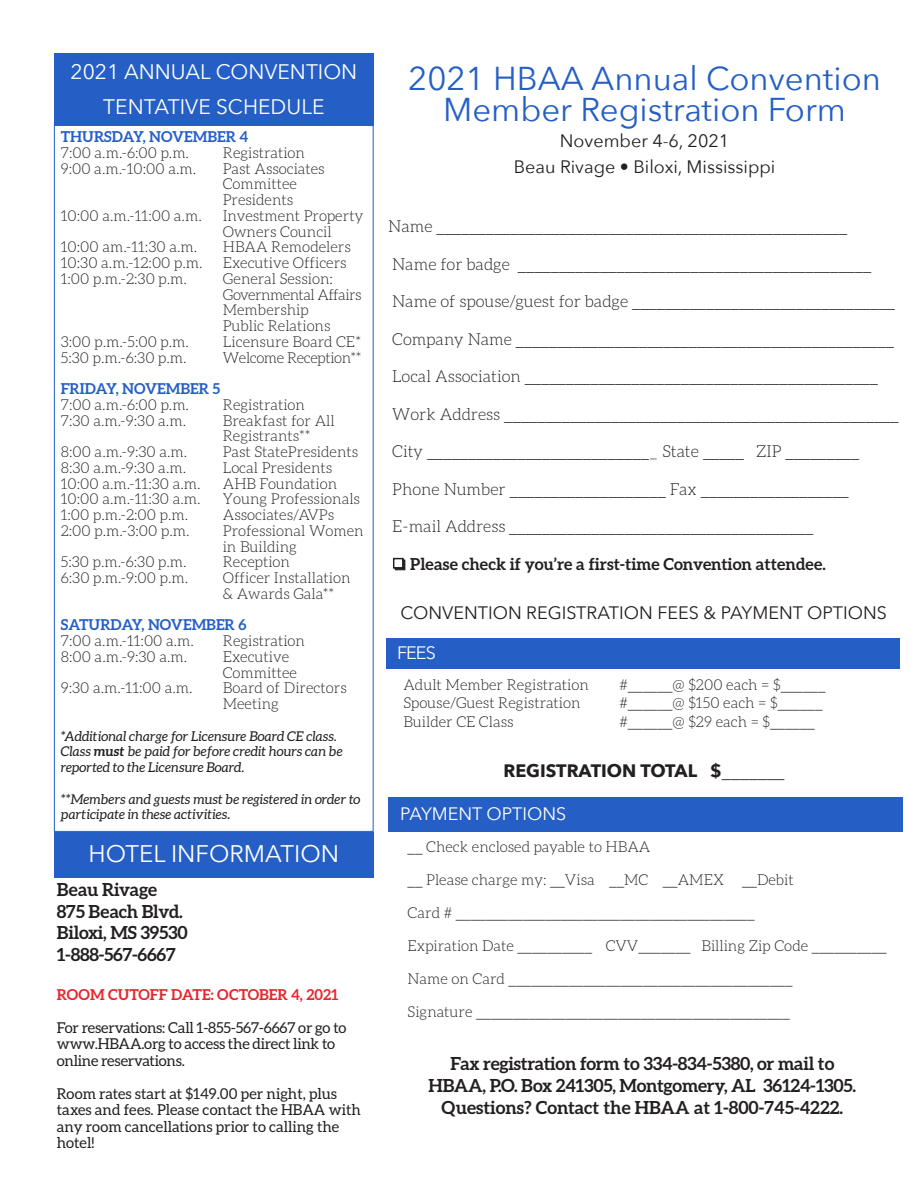
<style>
.page{position:relative;width:918px;height:1188px;background:#fff}
.page>*{position:absolute;margin:0;border:0;box-sizing:border-box;transform-origin:0 0}
.t1{font:33px/30.9px "Avenir Next";color:#255fc5;text-align:center}
.t2{font:24px "Avenir Next";color:#fff}
.t3{font:21px/34.3px "Avenir Next";color:#fff;text-align:center}
.t4{font:700 18px/21.6px "Aleo";letter-spacing:-.015em;color:#231f20;text-align:center}
.t5{font:18px/26.1px "Avenir Next";color:#231f20;text-align:center}
.t6{font:700 18px "Avenir Next";color:#231f20}
.t7{font:18px "Avenir Next";color:#fff}
.t8{font:300 16.5px "Calibri";color:#231f20}
.t9{font:700 16.5px "Aleo";color:#231f20}
.t10{font:300 15px/15.8px "Aleo";color:#231f20}
.t11{font:15px/16.5px "Aleo";color:#231f20}
.t12{font:300 15px "Calibri";color:#231f20}
.t13{font:700 15px "Aleo";color:#255fc5}
.t14{font:700 15px "Aleo";color:#e7252c}
.t15{font:300 15px "Aleo";letter-spacing:-.025em;color:#231f20}
.t16{font:italic 13.5px/15.8px "Aleo";color:#231f20}
.s1{font-weight:700}
.s2{font-size:15px}
.s3{font-family:"Aleo"}
.s4{font-family:"Calibri"}
.s5{font-family:"Calibri";font-weight:300}
</style>
<div class="page">
<div style="left:387px;top:638px;width:513px;height:31px;background:#255fc5"></div>
<div style="left:54px;top:54px;width:320px;height:72px;background:#255fc5"></div>
<div style="left:54px;top:832px;width:320px;height:46px;background:#255fc5"></div>
<div style="left:388px;top:797px;width:514px;height:35px;background:#255fc5"></div>
<h3 class="t3" style="left:70px;top:55px;width:288px">2021 ANNUAL CONVENTION<br>TENTATIVE SCHEDULE</h3>
<p class="t13" style="left:61px;top:131px;width:189px">THURSDAY, NOVEMBER 4</p>
<p class="t10" style="left:61px;top:146px;width:130px">7:00 a.m.-6:00 p.m.</p>
<p class="t10" style="left:223px;top:146px;width:84px">Registration</p>
<p class="t10" style="left:61px;top:162px;width:137px">9:00 a.m.-10:00 a.m.</p>
<p class="t10" style="left:223px;top:162px;width:103px">Past Associates<br>Committee<br>Presidents</p>
<p class="t10" style="left:61px;top:209px;width:143px">10:00 a.m.-11:00 a.m.</p>
<p class="t10" style="left:223px;top:209px;width:142px">Investment Property<br>Owners Council</p>
<p class="t10" style="left:61px;top:240px;width:138px">10:00 am.-11:30 a.m.</p>
<p class="t10" style="left:223px;top:240px;width:129px">HBAA Remodelers</p>
<p class="t10" style="left:61px;top:256px;width:143px">10:30 a.m.-12:00 p.m.</p>
<p class="t10" style="left:223px;top:256px;width:125px">Executive Officers</p>
<p class="t10" style="left:61px;top:272px;width:128px">1:00 p.m.-2:30 p.m.</p>
<p class="t10" style="left:223px;top:272px;width:140px">General Session:<br>Governmental Affairs<br>Membership<br>Public Relations</p>
<p class="t10" style="left:61px;top:335px;width:130px">3:00 p.m.-5:00 p.m.</p>
<p class="t10" style="left:223px;top:335px;width:140px">Licensure Board CE*</p>
<p class="t10" style="left:61px;top:351px;width:127px">5:30 p.m.-6:30 p.m.</p>
<p class="t15" style="left:223px;top:352px;width:140px">Welcome Reception**</p>
<p class="t13" style="left:61px;top:383px;width:161px">FRIDAY, NOVEMBER 5</p>
<p class="t10" style="left:61px;top:398px;width:130px">7:00 a.m.-6:00 p.m.</p>
<p class="t10" style="left:223px;top:398px;width:84px">Registration</p>
<p class="t10" style="left:61px;top:414px;width:127px">7:30 a.m.-9:30 a.m.</p>
<p class="t10" style="left:223px;top:414px;width:113px">Breakfast for All<br>Registrants**</p>
<p class="t10" style="left:61px;top:445px;width:128px">8:00 a.m.-9:30 a.m.</p>
<p class="t10" style="left:223px;top:445px;width:137px">Past StatePresidents</p>
<p class="t10" style="left:61px;top:461px;width:127px">8:30 a.m.-9:30 a.m.</p>
<p class="t10" style="left:223px;top:461px;width:111px">Local Presidents</p>
<p class="t10" style="left:61px;top:477px;width:141px">10:00 a.m.-11:30 a.m.</p>
<p class="t10" style="left:223px;top:477px;width:116px">AHB Foundation</p>
<p class="t10" style="left:61px;top:492px;width:141px">10:00 a.m.-11:30 a.m.</p>
<p class="t10" style="left:223px;top:492px;width:139px">Young Professionals</p>
<p class="t10" style="left:61px;top:508px;width:129px">1:00 p.m.-2:00 p.m.</p>
<p class="t10" style="left:223px;top:508px;width:113px">Associates/AVPs</p>
<p class="t10" style="left:61px;top:524px;width:130px">2:00 p.m.-3:00 p.m.</p>
<p class="t10" style="left:223px;top:524px;width:143px">Professional Women in Building</p>
<p class="t10" style="left:61px;top:555px;width:127px">5:30 p.m.-6:30 p.m.</p>
<p class="t10" style="left:223px;top:555px;width:69px">Reception</p>
<p class="t10" style="left:61px;top:571px;width:129px">6:30 p.m.-9:00 p.m.</p>
<p class="t10" style="left:223px;top:571px;width:129px">Officer Installation &amp; Awards Gala**</p>
<p class="t13" style="left:61px;top:619px;width:187px">SATURDAY, NOVEMBER 6</p>
<p class="t10" style="left:61px;top:634px;width:135px">7:00 a.m.-11:00 a.m.</p>
<p class="t10" style="left:223px;top:634px;width:84px">Registration</p>
<p class="t10" style="left:61px;top:650px;width:128px">8:00 a.m.-9:30 a.m.</p>
<p class="t10" style="left:223px;top:650px;width:76px">Executive<br>Committee</p>
<p class="t10" style="left:61px;top:681px;width:133px">9:30 a.m.-11:00 a.m.</p>
<p class="t10" style="left:223px;top:681px;width:126px">Board of Directors<br>Meeting</p>
<p class="t16" style="left:61px;top:729px;width:283px">*Additional charge for Licensure Board CE class.<br>Class <span class="s1">must</span> be paid for before credit hours can be reported to the Licensure Board.</p>
<p class="t16" style="left:61px;top:792px;width:301px">**Members and guests must be registered in order to participate in these activities<span class="s2">.</span></p>
<h2 class="t2" style="left:89px;top:838px;width:252px">HOTEL INFORMATION</h2>
<p class="t4" style="left:57px;top:880px;width:132px;text-align:left">Beau Rivage<br>875 Beach Blvd.<br>Biloxi, MS 39530<br>1-888-567-6667</p>
<p class="t14" style="left:57px;top:989px;width:283px">ROOM CUTOFF DATE: OCTOBER 4, 2021</p>
<p class="t11" style="left:57px;top:1020px;width:291px">For reservations: Call 1-855-567-6667 or go to www.HBAA.org to access the direct link to online reservations.</p>
<p class="t11" style="left:57px;top:1086px;width:306px">Room rates start at $149.00 per night, plus taxes and fees. Please contact the HBAA with any room cancellations prior to calling the hotel!</p>
<h1 class="t1" style="left:408px;top:64px;width:474px">2021 HBAA Annual Convention<br>Member Registration Form</h1>
<p class="t5" style="left:514px;top:128px;width:263px">November 4-6, 2021<br>Beau Rivage • Biloxi, Mississippi</p>
<p class="t8" style="left:388px;top:220px;width:461px"><span class="s3">Name</span> __________________________________________________</p>
<p class="t8" style="left:392px;top:257px;width:480px"><span class="s3">Name for badge</span> ___________________________________________</p>
<p class="t8" style="left:392px;top:295px;width:504px"><span class="s3">Name of spouse/guest for badge</span> ________________________________</p>
<p class="t8" style="left:392px;top:332px;width:503px"><span class="s3">Company Name</span> ______________________________________________</p>
<p class="t8" style="left:392px;top:370px;width:487px"><span class="s3">Local Association</span> ___________________________________________</p>
<p class="t8" style="left:392px;top:407px;width:508px"><span class="s3">Work Address</span> ________________________________________________</p>
<p class="t8" style="left:392px;top:445px;width:469px"><span class="s3">City</span> ___________________________<span class="s3">_ State</span> _____ <span class="s3">ZIP</span> _________</p>
<p class="t8" style="left:392px;top:482px;width:458px"><span class="s3">Phone Number</span> ___________________ <span class="s3">Fax</span> __________________</p>
<p class="t8" style="left:392px;top:520px;width:423px"><span class="s3">E-mail Address</span> _____________________________________</p>
<p class="t9" style="left:393px;top:558px;width:434px">❏ Please check if you’re a first-time Convention attendee.</p>
<p class="t5" style="left:400px;top:601px;width:488px">CONVENTION REGISTRATION FEES &amp; PAYMENT OPTIONS</p>
<p class="t7" style="left:397px;top:641px;width:40px">FEES</p>
<p class="t10" style="left:403px;top:678px;width:187px">Adult Member Registration</p>
<p class="t10" style="left:620px;top:678px;width:207px">#<span class="s4">______</span>@ $200 each = $<span class="s4">______</span></p>
<p class="t10" style="left:403px;top:696px;width:179px">Spouse/Guest Registration</p>
<p class="t10" style="left:620px;top:696px;width:204px">#<span class="s4">______</span>@ $150 each = $<span class="s4">______</span></p>
<p class="t10" style="left:403px;top:715px;width:112px">Builder CE Class</p>
<p class="t12" style="left:619px;top:716px;width:197px"><span class="s3">#</span>______<span class="s3">@ $29 each = $</span>______</p>
<p class="t6" style="left:503px;top:759px;width:283px">REGISTRATION TOTAL $<span class="s5">_______</span></p>
<p class="t7" style="left:400px;top:802px;width:168px">PAYMENT OPTIONS</p>
<p class="t10" style="left:408px;top:840px;width:244px"><span class="s4">__</span> Check enclosed payable to HBAA</p>
<p class="t10" style="left:408px;top:873px;width:388px"><span class="s4">__</span> Please charge my: <span class="s4">__</span>Visa <span class="s4">__</span>MC <span class="s4">__</span>AMEX <span class="s4">__</span>Debit</p>
<p class="t12" style="left:408px;top:906px;width:348px"><span class="s3">Card #</span> ________________________________________</p>
<p class="t10" style="left:408px;top:939px;width:481px">Expiration Date <span class="s4">__________</span> CVV<span class="s4">_______</span> Billing Zip Code <span class="s4">__________</span></p>
<p class="t12" style="left:408px;top:972px;width:386px"><span class="s3">Name on Card</span> ______________________________________</p>
<p class="t12" style="left:408px;top:1005px;width:384px"><span class="s3">Signature</span> __________________________________________</p>
<p class="t4" style="left:429px;top:1055px;width:429px">Fax registration form to 334-834-5380, or mail to<br>HBAA, P.O. Box 241305, Montgomery, AL 36124-1305.<br>Questions? Contact the HBAA at 1-800-745-4222.</p>
</div>
